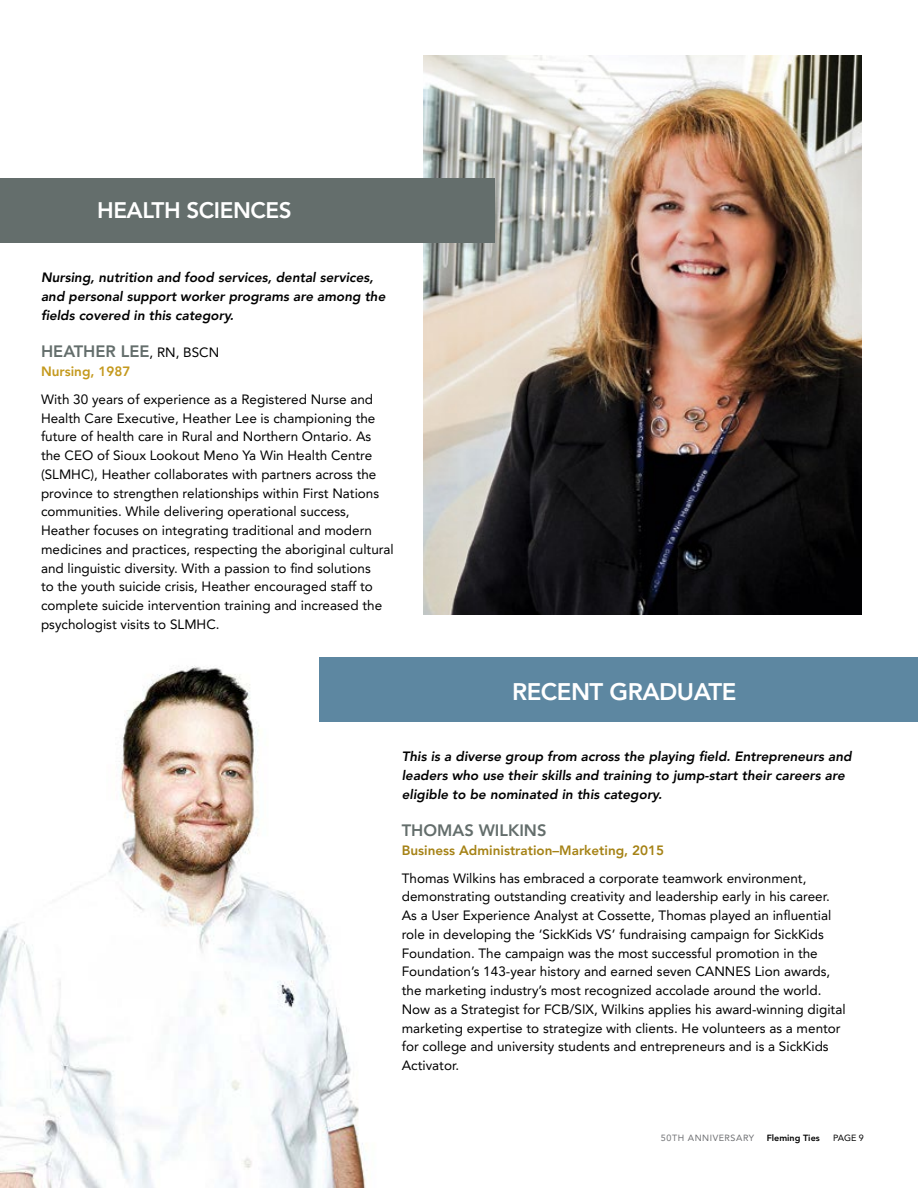
<style>
.page{position:relative;width:918px;height:1188px;background:#fff}
.page>*{position:absolute;margin:0;border:0;box-sizing:border-box;transform-origin:0 0}
.t1{font:800 24px "Avenir LT Std";letter-spacing:-.02em;color:#fff}
.t2{font:800 22.5px "Avenir LT Std";letter-spacing:-.02em;color:#fff}
.t3{font:800 16.5px "Avenir LT Std";color:#646e6c}
.t4{font:13.5px/18.8px "Avenir LT Std";color:#000}
.t5{font:italic 800 13.5px/18.8px "Avenir LT Std";color:#000}
.t6{font:800 13.5px "Avenir LT Std";color:#a58215}
.t7{font:800 13.5px "Avenir LT Std";color:#c4991d}
.t8{font:9px "Avenir LT Std";letter-spacing:.06em;color:#6d6e71}
.t9{font:800 9px "Avenir LT Std";color:#000}
.t10{font:9px "Avenir LT Std";color:#000}
.s1{font-weight:400;font-size:13.5px;color:#000}
</style>
<div class="page">
<img style="left:423px;top:55px;width:439px;height:560px">
<div style="left:0;top:178px;width:495px;height:65px;background:#646e6c"></div>
<img style="left:0;top:658px;width:367px;height:530px">
<div style="left:320px;top:658px;width:598px;height:64px;background:#5d87a1"></div>
<h2 class="t2" style="left:97px;top:197px;width:196px">HEALTH SCIENCES</h2>
<p class="t5" style="left:41px;top:269px;width:346px">Nursing, nutrition and food services, dental services, and personal support worker programs are among the fields covered in this category.</p>
<p class="t3" style="left:41px;top:342px;width:180px">HEATHER LEE<span class="s1">, RN, BSCN</span></p>
<p class="t7" style="left:41px;top:363px;width:91px">Nursing, 1987</p>
<p class="t4" style="left:41px;top:390px;width:354px">With 30 years of experience as a Registered Nurse and Health Care Executive, Heather Lee is championing the future of health care in Rural and Northern Ontario. As the CEO of Sioux Lookout Meno Ya Win Health Centre (SLMHC), Heather collaborates with partners across the province to strengthen relationships within First Nations communities. While delivering operational success, Heather focuses on integrating traditional and modern medicines and practices, respecting the aboriginal cultural and linguistic diversity. With a passion to find solutions<br>to the youth suicide crisis, Heather encouraged staff to complete suicide intervention training and increased the psychologist visits to SLMHC.</p>
<h1 class="t1" style="left:512px;top:677px;width:226px">RECENT GRADUATE</h1>
<p class="t5" style="left:402px;top:747px;width:452px">This is a diverse group from across the playing field. Entrepreneurs and leaders who use their skills and training to jump-start their careers are eligible to be nominated in this category.</p>
<p class="t3" style="left:402px;top:821px;width:146px">THOMAS WILKINS</p>
<p class="t6" style="left:402px;top:842px;width:264px">Business Administration–Marketing, 2015</p>
<p class="t4" style="left:402px;top:869px;width:445px">Thomas Wilkins has embraced a corporate teamwork environment, demonstrating outstanding creativity and leadership early in his career.<br>As a User Experience Analyst at Cossette, Thomas played an influential role in developing the ‘SickKids VS’ fundraising campaign for SickKids Foundation. The campaign was the most successful promotion in the Foundation’s 143-year history and earned seven CANNES Lion awards, the marketing industry’s most recognized accolade around the world.<br>Now as a Strategist for FCB/SIX, Wilkins applies his award-winning digital marketing expertise to strategize with clients. He volunteers as a mentor for college and university students and entrepreneurs and is a SickKids Activator.</p>
<p class="t8" style="left:661px;top:1132px;width:95px">50TH ANNIVERSARY</p>
<p class="t9" style="left:767px;top:1132px;width:55px">Fleming Ties</p>
<p class="t10" style="left:833px;top:1132px;width:32px">PAGE 9</p>
</div>
